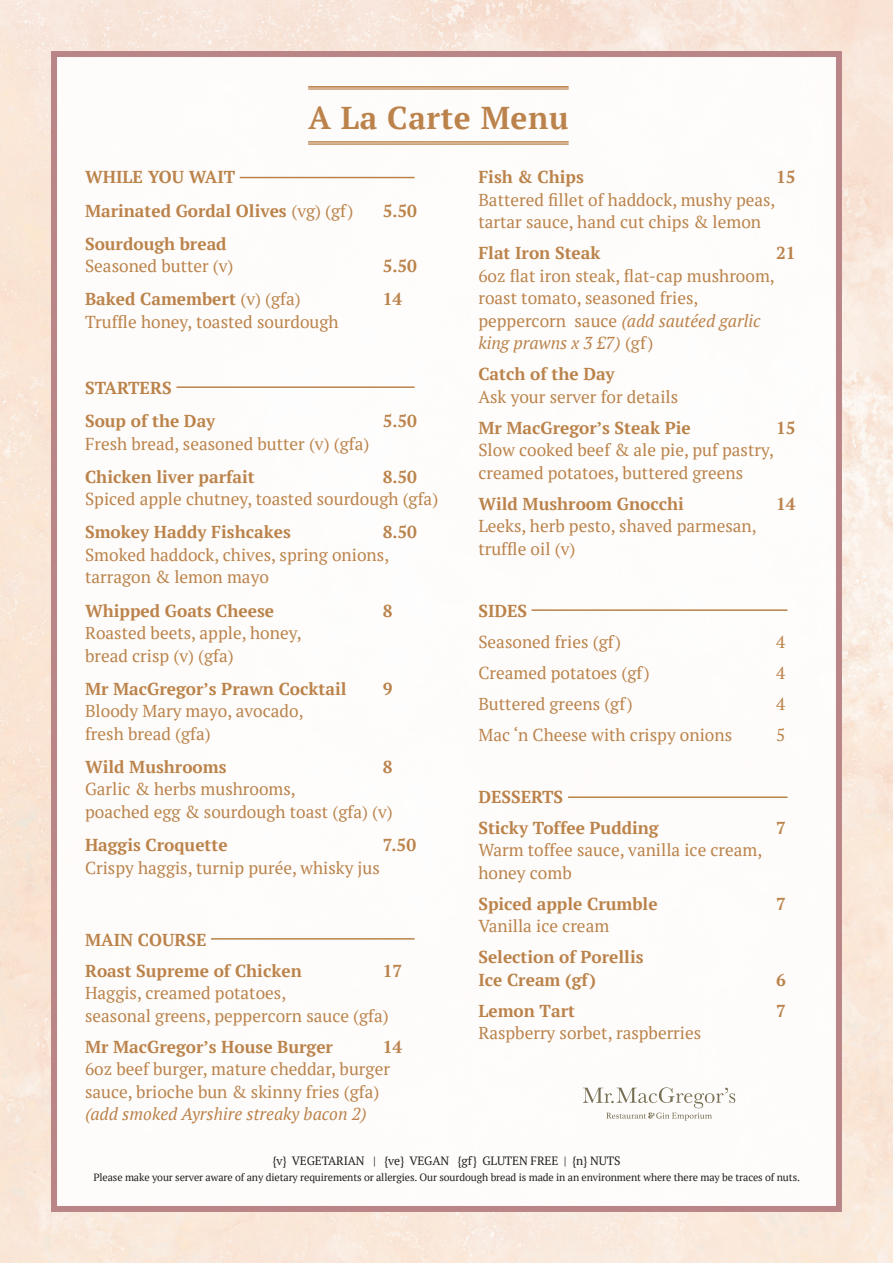
<style>
.page{position:relative;width:893px;height:1263px;background:#fff}
.page>*{position:absolute;margin:0;border:0;box-sizing:border-box;transform-origin:0 0}
.t1{font:700 31.5px "PT Serif";letter-spacing:.02em;color:#bb834b}
.t2{font:17.25px/22.5px "PT Serif";color:#bb834b}
.t3{font:700 17.25px/33.2px "PT Serif";color:#bb834b}
.t4{font:italic 17.25px "PT Serif";color:#bb834b}
.t5{font:12px "PT Serif";letter-spacing:-.01em;color:#231f20}
.t6{font:10.5px "PT Serif";letter-spacing:-.01em;color:#231f20}
.s1{font-weight:400}
.s2{font-style:italic}
</style>
<div class="page">
<img style="left:0;top:0;width:893px;height:1263px">
<div style="left:51px;top:51px;width:791px;height:1161px;background:#fff"></div>
<hr style="left:308px;top:86px;width:261px;height:1px;background:#bb834b">
<hr style="left:308px;top:87px;width:261px;height:1px;background:#bb834b">
<hr style="left:308px;top:89px;width:261px;height:1px;background:#bb834b">
<hr style="left:308px;top:141px;width:261px;height:1px;background:#bb834b">
<hr style="left:308px;top:143px;width:261px;height:1px;background:#bb834b">
<hr style="left:308px;top:144px;width:261px;height:1px;background:#bb834b">
<div style="left:51px;top:51px;width:791px;height:1161px;border:6px solid #b98587"></div>
<hr style="left:240px;top:177px;width:175px;height:1px;background:#bb834b">
<hr style="left:176px;top:386px;width:239px;height:2px;background:#bb834b">
<hr style="left:211px;top:938px;width:204px;height:1px;background:#bb834b">
<hr style="left:531px;top:609px;width:256px;height:2px;background:#bb834b">
<hr style="left:568px;top:796px;width:219px;height:2px;background:#bb834b">
<svg style="left:583px;top:1087px;width:152px;height:34px"></svg>
<h1 class="t1" style="left:308px;top:97px;width:262px">A La Carte Menu</h1>
<p class="t3" style="left:85px;top:160px;width:270px">WHILE YOU WAIT<br>Marinated Gordal Olives <span class="s1">(vg) (gf)</span></p>
<p class="t3" style="left:383px;top:194px;width:36px">5.50</p>
<p class="t3" style="left:85px;top:227px;width:143px">Sourdough bread</p>
<p class="t2" style="left:85px;top:255px;width:150px">Seasoned butter (v)</p>
<p class="t3" style="left:383px;top:249px;width:36px">5.50</p>
<p class="t3" style="left:85px;top:282px;width:217px">Baked Camembert <span class="s1">(v) (gfa)</span></p>
<p class="t3" style="left:383px;top:282px;width:21px">14</p>
<p class="t2" style="left:85px;top:310px;width:255px">Truffle honey, toasted sourdough</p>
<p class="t3" style="left:85px;top:371px;width:132px">STARTERS<br>Soup of the Day</p>
<p class="t3" style="left:383px;top:404px;width:36px">5.50</p>
<p class="t2" style="left:85px;top:432px;width:286px">Fresh bread, seasoned butter (v) (gfa)</p>
<p class="t3" style="left:85px;top:460px;width:171px">Chicken liver parfait</p>
<p class="t3" style="left:383px;top:460px;width:36px">8.50</p>
<p class="t2" style="left:85px;top:488px;width:355px">Spiced apple chutney, toasted sourdough (gfa)</p>
<p class="t3" style="left:85px;top:515px;width:207px">Smokey Haddy Fishcakes</p>
<p class="t3" style="left:383px;top:515px;width:36px">8.50</p>
<p class="t2" style="left:85px;top:543px;width:306px">Smoked haddock, chives, spring onions, tarragon &amp; lemon mayo</p>
<p class="t3" style="left:85px;top:594px;width:191px">Whipped Goats Cheese</p>
<p class="t3" style="left:383px;top:594px;width:11px">8</p>
<p class="t2" style="left:85px;top:621px;width:218px">Roasted beets, apple, honey, bread crisp (v) (gfa)</p>
<p class="t3" style="left:85px;top:672px;width:263px">Mr MacGregor’s Prawn Cocktail</p>
<p class="t3" style="left:383px;top:672px;width:11px">9</p>
<p class="t2" style="left:85px;top:700px;width:220px">Bloody Mary mayo, avocado, fresh bread (gfa)</p>
<p class="t3" style="left:85px;top:750px;width:143px">Wild Mushrooms</p>
<p class="t3" style="left:383px;top:750px;width:11px">8</p>
<p class="t2" style="left:85px;top:778px;width:309px">Garlic &amp; herbs mushrooms,<br>poached egg &amp; sourdough toast (gfa) (v)</p>
<p class="t3" style="left:85px;top:828px;width:144px">Haggis Croquette</p>
<p class="t3" style="left:383px;top:828px;width:35px">7.50</p>
<p class="t2" style="left:85px;top:856px;width:296px">Crispy haggis, turnip purée, whisky jus</p>
<p class="t3" style="left:85px;top:924px;width:218px;line-height:31px">MAIN COURSE<br>Roast Supreme of Chicken</p>
<p class="t3" style="left:383px;top:954px;width:21px">17</p>
<p class="t2" style="left:85px;top:981px;width:305px">Haggis, creamed potatoes,<br>seasonal greens, peppercorn sauce (gfa)</p>
<p class="t3" style="left:85px;top:1030px;width:249px">Mr MacGregor’s House Burger</p>
<p class="t3" style="left:383px;top:1030px;width:21px">14</p>
<p class="t2" style="left:85px;top:1057px;width:306px">6oz beef burger, mature cheddar, burger sauce, brioche bun &amp; skinny fries (gfa)</p>
<p class="t4" style="left:85px;top:1103px;width:283px">(add smoked Ayrshire streaky bacon 2)</p>
<p class="t3" style="left:478px;top:160px;width:107px">Fish &amp; Chips</p>
<p class="t3" style="left:776px;top:160px;width:21px">15</p>
<p class="t2" style="left:478px;top:188px;width:299px">Battered fillet of haddock, mushy peas, tartar sauce, hand cut chips &amp; lemon</p>
<p class="t3" style="left:478px;top:236px;width:124px">Flat Iron Steak</p>
<p class="t3" style="left:776px;top:236px;width:21px">21</p>
<p class="t2" style="left:478px;top:264px;width:298px">6oz flat iron steak, flat-cap mushroom, roast tomato, seasoned fries, peppercorn sauce <span class="s2">(add sautéed garlic king prawns x 3 £7)</span> (gf)</p>
<p class="t3" style="left:478px;top:357px;width:138px">Catch of the Day</p>
<p class="t2" style="left:478px;top:385px;width:201px">Ask your server for details</p>
<p class="t3" style="left:478px;top:411px;width:214px">Mr MacGregor’s Steak Pie</p>
<p class="t3" style="left:776px;top:411px;width:21px">15</p>
<p class="t2" style="left:478px;top:439px;width:297px">Slow cooked beef &amp; ale pie, puf pastry, creamed potatoes, buttered greens</p>
<p class="t3" style="left:478px;top:487px;width:207px">Wild Mushroom Gnocchi</p>
<p class="t3" style="left:776px;top:487px;width:21px">14</p>
<p class="t2" style="left:478px;top:515px;width:280px">Leeks, herb pesto, shaved parmesan, truffle oil (v)</p>
<p class="t3" style="left:478px;top:594px;width:50px">SIDES</p>
<p class="t2" style="left:478px;top:630px;width:144px">Seasoned fries (gf)</p>
<p class="t2" style="left:776px;top:630px;width:11px">4</p>
<p class="t2" style="left:478px;top:661px;width:173px">Creamed potatoes (gf)</p>
<p class="t2" style="left:776px;top:661px;width:11px">4</p>
<p class="t2" style="left:478px;top:692px;width:156px">Buttered greens (gf)</p>
<p class="t2" style="left:776px;top:692px;width:11px">4</p>
<p class="t2" style="left:478px;top:723px;width:255px">Mac ‘n Cheese with crispy onions</p>
<p class="t2" style="left:776px;top:723px;width:11px">5</p>
<p class="t3" style="left:478px;top:781px;width:182px;line-height:31px">DESSERTS<br>Sticky Toffee Pudding</p>
<p class="t3" style="left:776px;top:811px;width:11px">7</p>
<p class="t2" style="left:478px;top:839px;width:285px">Warm toffee sauce, vanilla ice cream, honey comb</p>
<p class="t3" style="left:478px;top:887px;width:181px">Spiced apple Crumble</p>
<p class="t3" style="left:776px;top:887px;width:11px">7</p>
<p class="t2" style="left:478px;top:915px;width:132px">Vanilla ice cream</p>
<p class="t3" style="left:478px;top:946px;width:167px;line-height:22.5px">Selection of Porellis<br>Ice Cream (gf)</p>
<p class="t3" style="left:776px;top:963px;width:11px">6</p>
<p class="t3" style="left:478px;top:994px;width:98px">Lemon Tart</p>
<p class="t3" style="left:776px;top:994px;width:11px">7</p>
<p class="t2" style="left:478px;top:1022px;width:224px">Raspberry sorbet, raspberries</p>
<p class="t5" style="left:273px;top:1153px;width:349px">{v} VEGETARIAN | {ve} VEGAN {gf} GLUTEN FREE | {n} NUTS</p>
<p class="t6" style="left:93px;top:1171px;width:708px">Please make your server aware of any dietary requirements or allergies. Our sourdough bread is made in an environment where there may be traces of nuts.</p>
</div>
